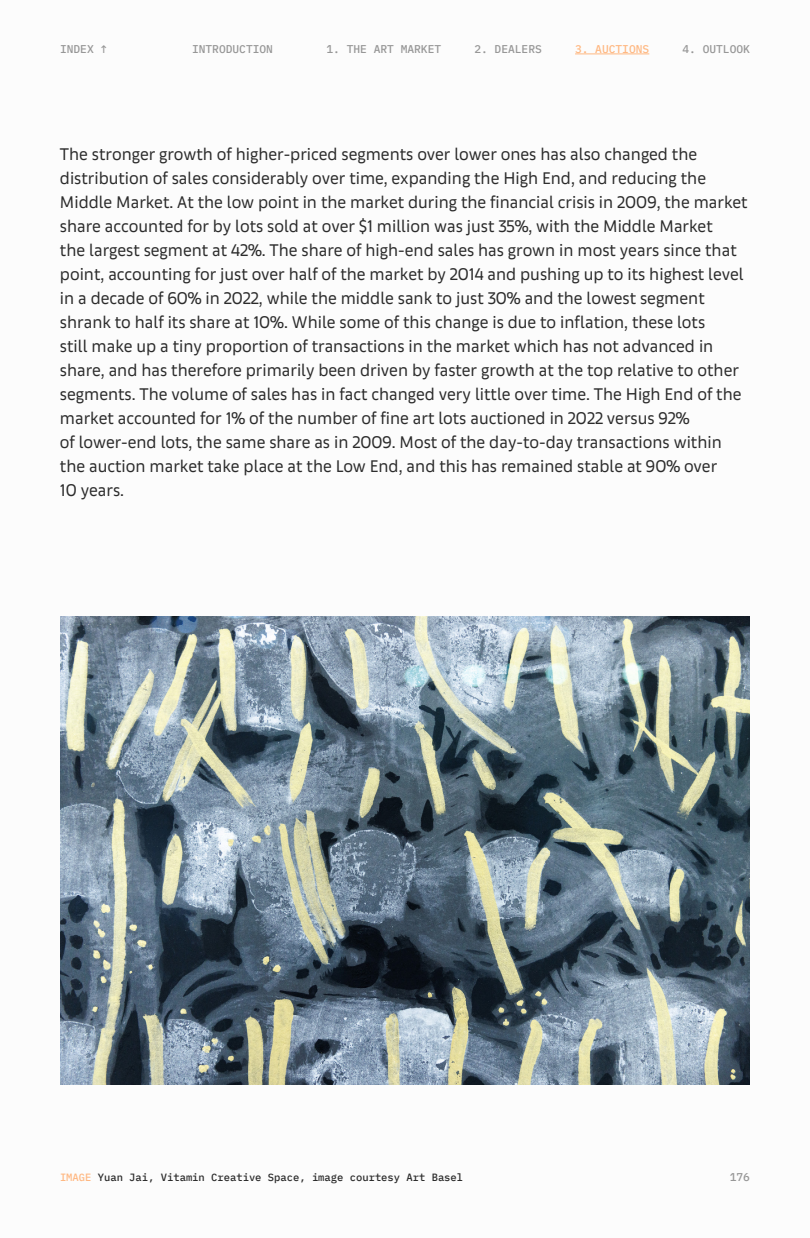
<style>
.page{position:relative;width:810px;height:1238px;background:#fff}
.page>*{position:absolute;margin:0;border:0;box-sizing:border-box;transform-origin:0 0}
.t1{font:18px/24px "Art Basel Text";color:#2b2b2b}
.t2{font:500 11.25px "IBM Plex Mono";color:#979797}
.t3{font:500 11.25px "IBM Plex Mono";color:#ffb882}
.t4{font:500 10.5px "IBM Plex Mono";color:#2b2b2b}
.s1{color:#ffb882}
</style>
<div class="page">
<hr style="left:575px;top:53px;width:74px;height:1px;background:#ffb882">
<img style="left:60px;top:617px;width:690px;height:468px">
<p class="t2" style="left:60px;top:40px;width:49px">INDEX ↑</p>
<p class="t2" style="left:192px;top:40px;width:82px">INTRODUCTION</p>
<p class="t2" style="left:326px;top:40px;width:116px">1. THE ART MARKET</p>
<p class="t2" style="left:474px;top:40px;width:69px">2. DEALERS</p>
<p class="t3" style="left:575px;top:40px;width:76px">3. AUCTIONS</p>
<p class="t2" style="left:682px;top:40px;width:69px">4. OUTLOOK</p>
<p class="t1" style="left:60px;top:142px;width:689px">The stronger growth of higher-priced segments over lower ones has also changed the distribution of sales considerably over time, expanding the High End, and reducing the Middle Market. At the low point in the market during the financial crisis in 2009, the market share accounted for by lots sold at over $1 million was just 35%, with the Middle Market<br>the largest segment at 42%. The share of high-end sales has grown in most years since that point, accounting for just over half of the market by 2014 and pushing up to its highest level in a decade of 60% in 2022, while the middle sank to just 30% and the lowest segment shrank to half its share at 10%. While some of this change is due to inflation, these lots<br>still make up a tiny proportion of transactions in the market which has not advanced in share, and has therefore primarily been driven by faster growth at the top relative to other segments. The volume of sales has in fact changed very little over time. The High End of the market accounted for 1% of the number of fine art lots auctioned in 2022 versus 92%<br>of lower-end lots, the same share as in 2009. Most of the day-to-day transactions within the auction market take place at the Low End, and this has remained stable at 90% over<br>10 years.</p>
<p class="t4" style="left:60px;top:1169px;width:405px"><span class="s1">IMAGE</span> Yuan Jai, Vitamin Creative Space, image courtesy Art Basel</p>
<p class="t2" style="left:730px;top:1168px;width:22px">176</p>
</div>
